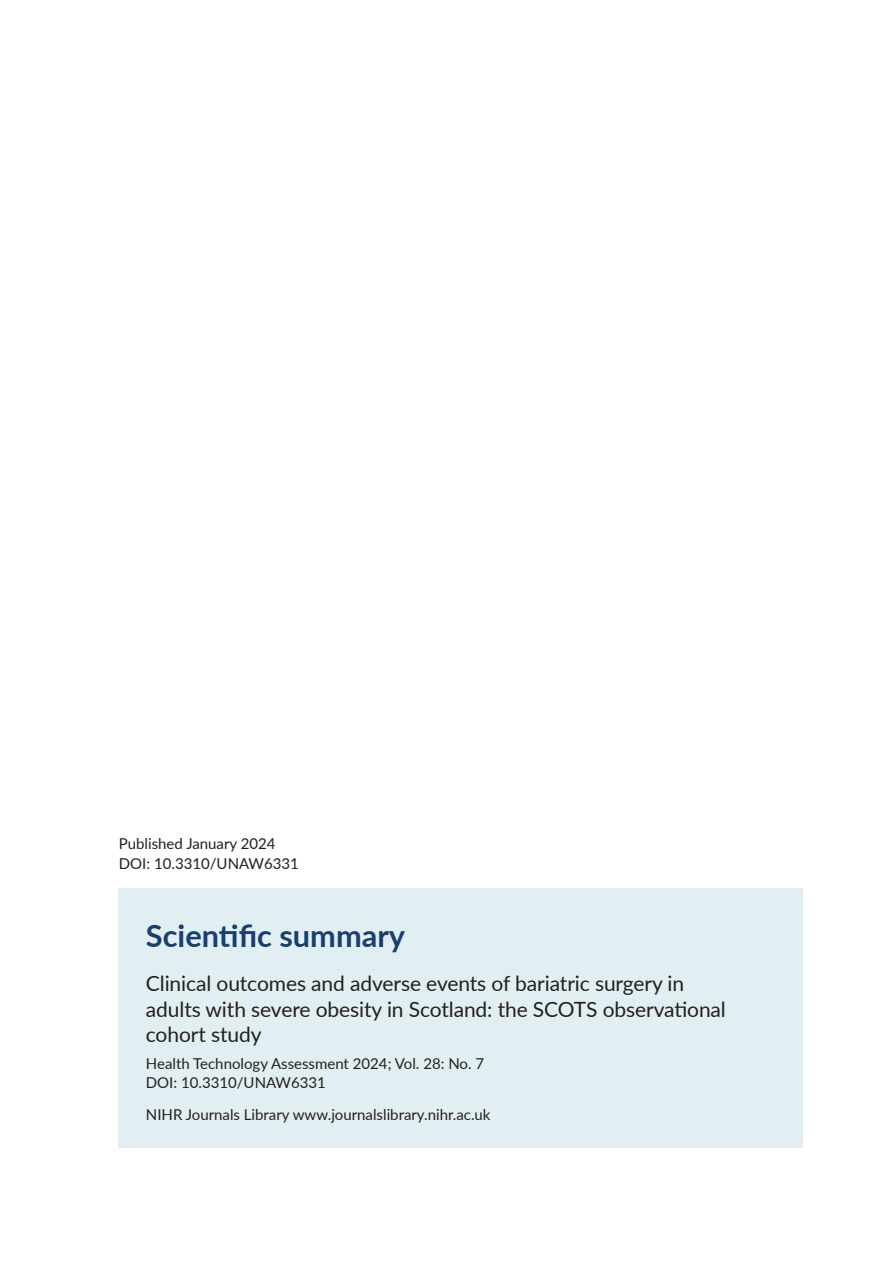
<style>
.page{position:relative;width:893px;height:1263px;background:#fff}
.page>*{position:absolute;margin:0;border:0;box-sizing:border-box;transform-origin:0 0}
.t1{font:700 30.75px "Lato";color:#193e72}
.t2{font:21px/25.2px "Lato";letter-spacing:-.005em;color:#231f20}
.t3{font:15px/19.5px "Lato";color:#231f20}
</style>
<div class="page">
<div style="left:119px;top:888px;width:684px;height:259px;background:#e1eff2"></div>
<p class="t3" style="left:119px;top:833px;width:182px">Published January 2024<br>DOI: 10.3310/UNAW6331</p>
<h1 class="t1" style="left:146px;top:913px;width:261px">Scientific summary</h1>
<h2 class="t2" style="left:146px;top:970px;width:581px">Clinical outcomes and adverse events of bariatric surgery in adults with severe obesity in Scotland: the SCOTS observational cohort study</h2>
<p class="t3" style="left:146px;top:1053px;width:340px">Health Technology Assessment 2024; Vol. 28: No. 7<br>DOI: 10.3310/UNAW6331</p>
<p class="t3" style="left:146px;top:1105px;width:346px">NIHR Journals Library www.journalslibrary.nihr.ac.uk</p>
</div>
